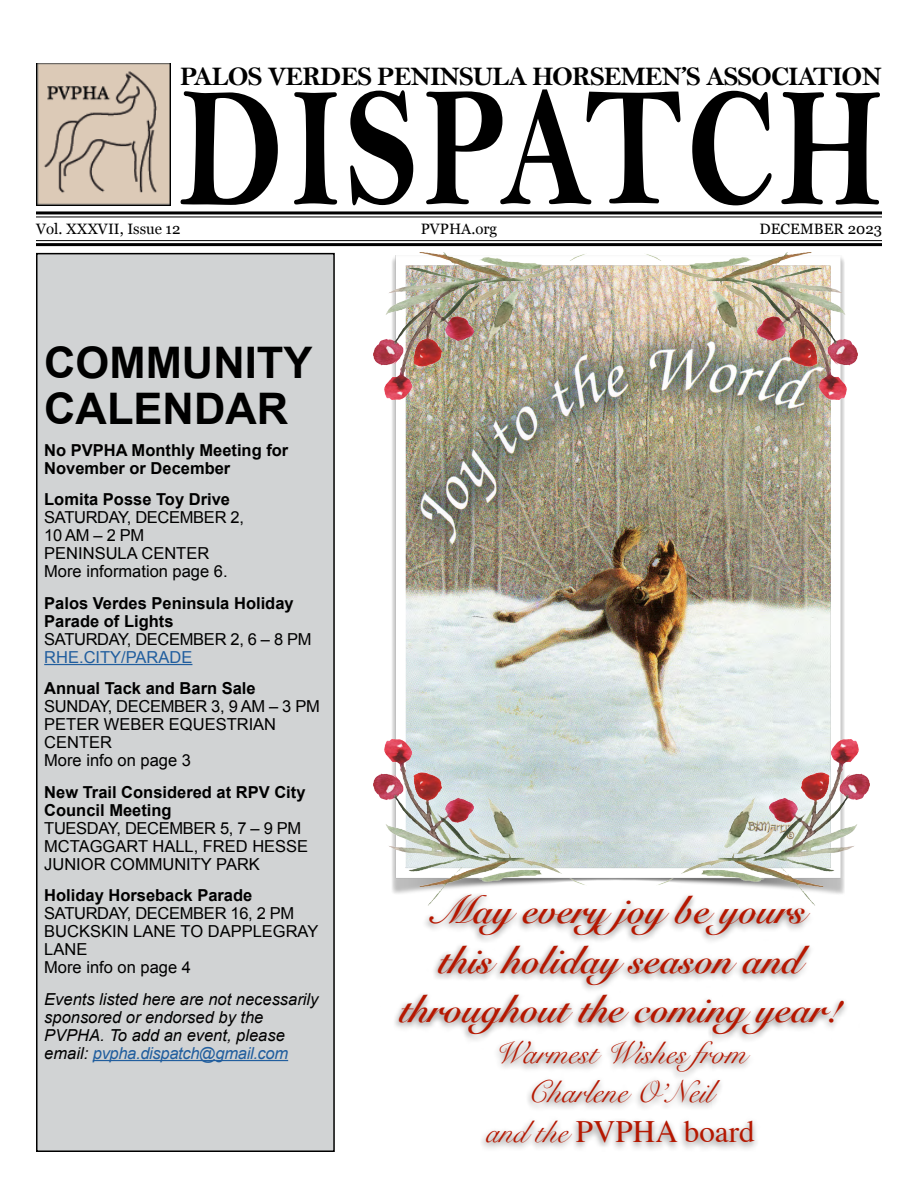
<style>
.page{position:relative;width:918px;height:1188px;background:#fff}
.page>*{position:absolute;margin:0;border:0;box-sizing:border-box;transform-origin:0 0}
.t1{font:171.6px "Bell MT Bold";letter-spacing:.04em;color:#000;scale:.77 1}
.t2{font:700 43.5px/46.5px "Arial";color:#000}
.t3{font:700 38.85px/49.2px "Snell Roundhand";color:#b51700;text-align:center}
.t4{font:31.05px/38.8px "Snell Roundhand";color:#b51700;text-align:center}
.t5{font:31.05px "Times";color:#b51700}
.t6{font:27px "Bell MT Bold";letter-spacing:-.035em;color:#000}
.t7{font:16.5px/18px "Arial";color:#000}
.t8{font:700 16.5px/18px "Arial";color:#000}
.t9{font:italic 16.5px/18px "Arial";color:#000}
.t10{font:16.5px "Arial";letter-spacing:-.02em;color:#000}
.t11{font:16.5px "Arial";color:#215e9e}
.t12{font:15px "Georgia";color:#000}
.s1{color:#215e9e}
.s2{font-family:"Snell Roundhand"}
</style>
<div class="page">
<div style="left:37px;top:254px;width:297px;height:897px;background:#d1d3d4"></div>
<hr style="left:44px;top:664px;width:148px;height:1px;background:#215e9e">
<hr style="left:93px;top:1060px;width:195px;height:1px;background:#215e9e">
<div style="left:36px;top:253px;width:299px;height:899px;border:2px solid #000"></div>
<hr style="left:36px;top:240px;width:846px;height:1px;background:#000">
<hr style="left:36px;top:243px;width:846px;height:3px;background:#000">
<hr style="left:36px;top:211px;width:846px;height:3px;background:#000">
<hr style="left:36px;top:216px;width:846px;height:1px;background:#000">
<img style="left:36px;top:63px;width:135px;height:142px">
<img style="left:391px;top:265px;width:454px;height:604px">
<img style="left:373px;top:253px;width:213px;height:146px">
<img style="left:657px;top:740px;width:213px;height:131px">
<img style="left:645px;top:253px;width:212px;height:146px">
<img style="left:373px;top:740px;width:213px;height:131px">
<img style="left:392px;top:871px;width:454px;height:279px">
<h3 class="t6" style="left:180px;top:60px;width:704px">PALOS VERDES PENINSULA HORSEMEN’S ASSOCIATION</h3>
<h1 class="t1" style="left:180px;top:46px;width:913px">DISPATCH</h1>
<p class="t12" style="left:36px;top:218px;width:146px">Vol. XXXVII, Issue 12</p>
<p class="t12" style="left:421px;top:218px;width:78px">PVPHA.org</p>
<p class="t12" style="left:760px;top:218px;width:124px">DECEMBER 2023</p>
<h2 class="t2" style="left:44px;top:341px;width:270px">COMMUNITY<br>CALENDAR</h2>
<p class="t8" style="left:44px;top:442px;width:246px">No PVPHA Monthly Meeting for<br>November or December</p>
<p class="t8" style="left:44px;top:491px;width:187px">Lomita Posse Toy Drive</p>
<p class="t7" style="left:44px;top:509px;width:201px">SATURDAY, DECEMBER 2,<br>10 AM – 2 PM<br>PENINSULA CENTER<br>More information page 6.</p>
<p class="t8" style="left:44px;top:595px;width:251px">Palos Verdes Peninsula Holiday<br>Parade of Lights</p>
<p class="t10" style="left:44px;top:628px;width:269px">SATURDAY, DECEMBER 2, 6 – 8 PM</p>
<p class="t11" style="left:44px;top:646px;width:150px">RHE.CITY/PARADE</p>
<p class="t8" style="left:44px;top:680px;width:213px">Annual Tack and Barn Sale</p>
<p class="t7" style="left:44px;top:698px;width:277px">SUNDAY, DECEMBER 3, 9 AM – 3 PM<br>PETER WEBER EQUESTRIAN<br>CENTER<br>More info on page 3</p>
<p class="t8" style="left:44px;top:784px;width:263px">New Trail Considered at RPV City<br>Council Meeting</p>
<p class="t7" style="left:44px;top:819px;width:266px">TUESDAY, DECEMBER 5, 7 – 9 PM<br>MCTAGGART HALL, FRED HESSE<br>JUNIOR COMMUNITY PARK</p>
<p class="t8" style="left:44px;top:887px;width:210px">Holiday Horseback Parade</p>
<p class="t7" style="left:44px;top:905px;width:276px">SATURDAY, DECEMBER 16, 2 PM<br>BUCKSKIN LANE TO DAPPLEGRAY<br>LANE<br>More info on page 4</p>
<p class="t9" style="left:44px;top:990px;width:276px">Events listed here are not necessarily sponsored or endorsed by the PVPHA. To add an event, please email: <span class="s1">pvpha.dispatch@gmail.com</span></p>
<h3 class="t3" style="left:400px;top:885px;width:443px">May every joy be yours<br>this holiday season and throughout the coming year!</h3>
<h3 class="t4" style="left:494px;top:1033px;width:254px">Warmest Wishes from<br>Charlene O’Neil</h3>
<h3 class="t5" style="left:486px;top:1102px;width:270px"><span class="s2">and the</span> PVPHA board</h3>
</div>
